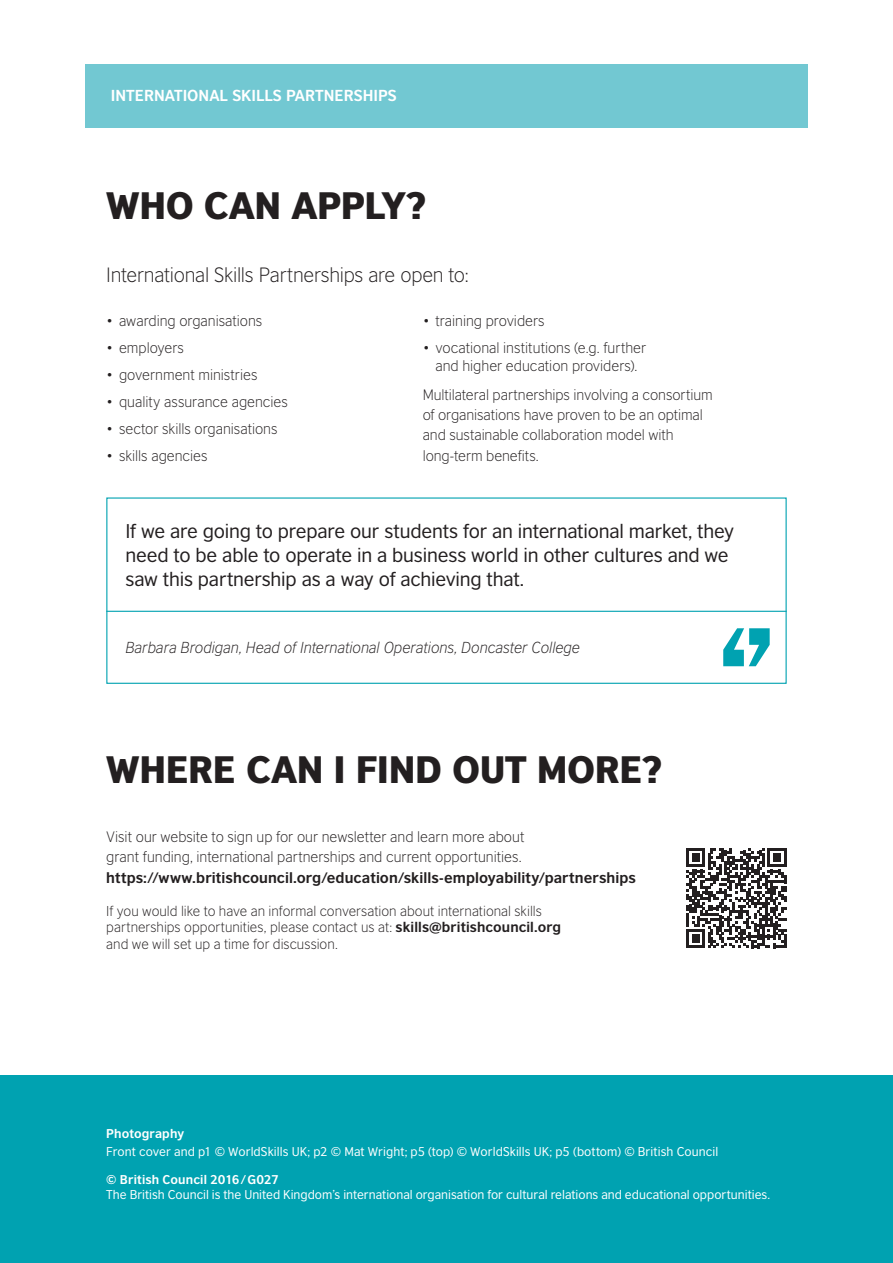
<style>
.page{position:relative;width:893px;height:1263px;background:#fff}
.page>*{position:absolute;margin:0;border:0;box-sizing:border-box;transform-origin:0 0}
.t1{font:900 36px "British Council Sans";letter-spacing:-.01em;color:#231f20}
.t2{font:300 19.5px "British Council Sans";letter-spacing:-.015em;color:#231f20}
.t3{font:18.75px/24px "British Council Sans";letter-spacing:-.01em;color:#231f20}
.t4{font:italic 300 15px "British Council Sans";letter-spacing:-.005em;color:#231f20}
.t5{font:700 15px "British Council Sans";color:#fff}
.t6{font:300 14.25px/20.2px "British Council Sans";letter-spacing:-.005em;color:#231f20}
.t7{font:700 14.25px "British Council Sans";letter-spacing:.005em;color:#231f20}
.t8{font:300 13.5px/16.5px "British Council Sans";color:#231f20}
.t9{font:12px "British Council Sans";color:#fff}
.t10{font:700 12px "British Council Sans";letter-spacing:.01em;color:#fff}
.s1{font-weight:700}
</style>
<div class="page">
<div style="left:0;top:1075px;width:893px;height:188px;background:#00a2b1"></div>
<div style="left:85px;top:64px;width:723px;height:64px;background:#72c8d2"></div>
<div style="left:106px;top:497px;width:681px;height:187px;border:1px solid #00a2b1"></div>
<hr style="left:106px;top:611px;width:681px;height:1px;background:#00a2b1">
<svg style="left:723px;top:628px;width:47px;height:38px"></svg>
<svg style="left:686px;top:848px;width:100px;height:100px"></svg>
<p class="t5" style="left:111px;top:86px;width:287px">INTERNATIONAL SKILLS PARTNERSHIPS</p>
<h1 class="t1" style="left:106px;top:181px;width:321px">WHO CAN APPLY?</h1>
<h2 class="t2" style="left:106px;top:263px;width:364px">International Skills Partnerships are open to:</h2>
<p class="t6" style="left:106px;top:310px;width:158px">• awarding organisations</p>
<p class="t6" style="left:106px;top:337px;width:79px">• employers</p>
<p class="t6" style="left:106px;top:364px;width:153px">• government ministries</p>
<p class="t6" style="left:106px;top:391px;width:183px">• quality assurance agencies</p>
<p class="t6" style="left:106px;top:418px;width:173px">• sector skills organisations</p>
<p class="t6" style="left:106px;top:445px;width:103px">• skills agencies</p>
<p class="t6" style="left:423px;top:310px;width:123px">• training providers</p>
<p class="t6" style="left:423px;top:338px;width:225px;line-height:18.8px;text-align:center">• vocational institutions (e.g. further and higher education providers).</p>
<p class="t6" style="left:423px;top:384px;width:292px">Multilateral partnerships involving a consortium of organisations have proven to be an optimal and sustainable collaboration model with long-term benefits.</p>
<h3 class="t3" style="left:125px;top:518px;width:610px">If we are going to prepare our students for an international market, they need to be able to operate in a business world in other cultures and we saw this partnership as a way of achieving that.</h3>
<p class="t4" style="left:125px;top:638px;width:456px">Barbara Brodigan, Head of International Operations, Doncaster College</p>
<h1 class="t1" style="left:106px;top:745px;width:557px">WHERE CAN I FIND OUT MORE?</h1>
<p class="t6" style="left:106px;top:826px;width:420px">Visit our website to sign up for our newsletter and learn more about grant funding, international partnerships and current opportunities.</p>
<p class="t7" style="left:106px;top:868px;width:531px">https://www.britishcouncil.org/education/skills-employability/partnerships</p>
<p class="t8" style="left:106px;top:902px;width:456px">If you would like to have an informal conversation about international skills partnerships opportunities, please contact us at: <span class="s1">skills@britishcouncil.org </span>and we will set up a time for discussion.</p>
<p class="t10" style="left:106px;top:1125px;width:79px">Photography</p>
<p class="t9" style="left:106px;top:1144px;width:614px">Front cover and p1 © WorldSkills UK; p2 © Mat Wright; p5 (top) © WorldSkills UK; p5 (bottom) © British Council</p>
<p class="t10" style="left:106px;top:1172px;width:174px">© British Council 2016/G027</p>
<p class="t9" style="left:106px;top:1187px;width:665px">The British Council is the United Kingdom’s international organisation for cultural relations and educational opportunities.</p>
</div>
